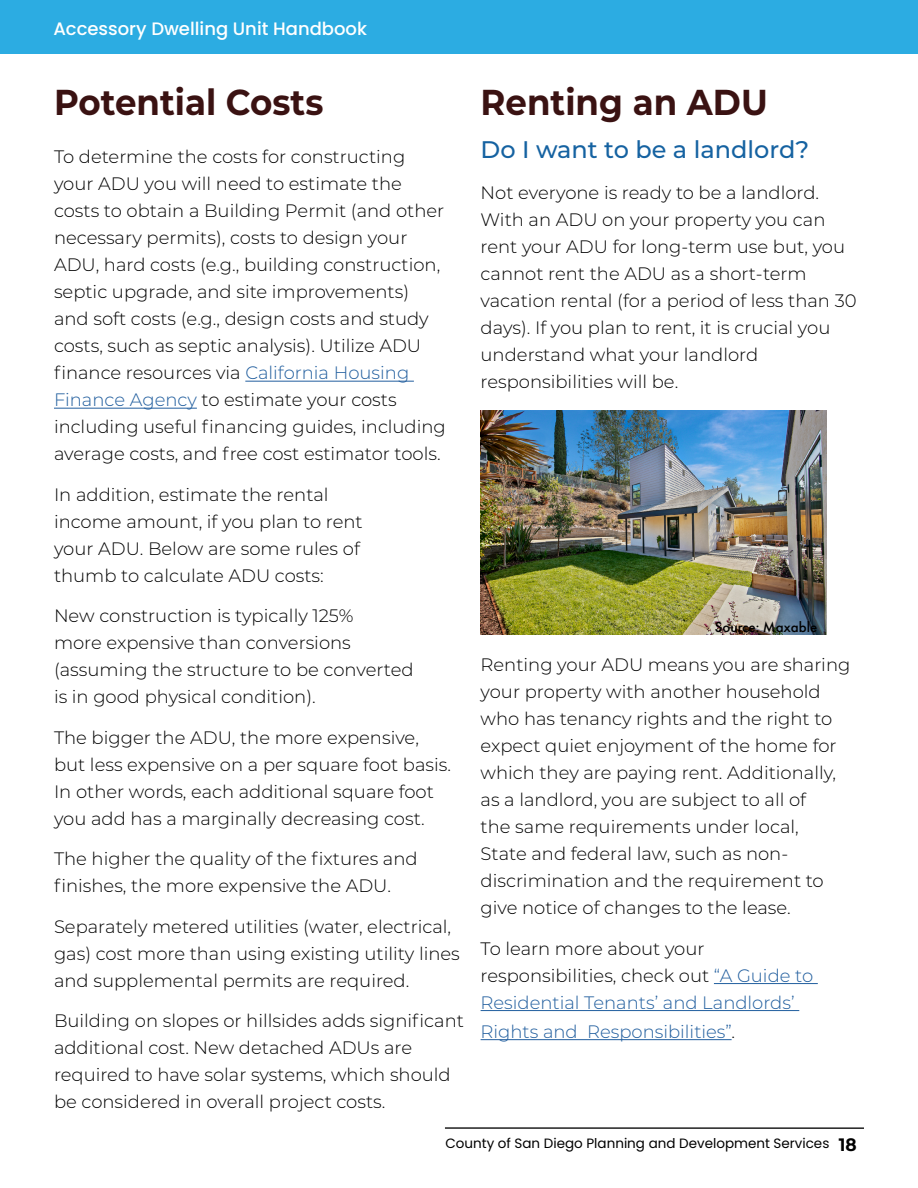
<style>
.page{position:relative;width:918px;height:1188px;background:#fff}
.page>*{position:absolute;margin:0;border:0;box-sizing:border-box;transform-origin:0 0}
.t1{font:700 36px "Montserrat";color:#3a1212;scale:.95 1}
.t2{font:500 24px "Montserrat";color:#1562a1}
.t3{font:300 18px/27px "Montserrat";color:#000}
.t4{font:500 18px "Poppins";color:#fff}
.t5{font:300 18px "Montserrat";color:#215e9e}
.t6{font:500 15px "Futura PT";color:#000}
.t7{font:13.5px "Poppins";color:#000}
.s1{color:#215e9e}
.s2{color:#000}
.s3{font-family:"Montserrat";font-weight:700;font-size:18px}
</style>
<div class="page">
<hr style="left:445px;top:1127px;width:419px;height:2px;background:#000">
<div style="left:0;top:0;width:918px;height:54px;background:#2cace2"></div>
<hr style="left:245px;top:381px;width:169px;height:1px;background:#215e9e">
<hr style="left:54px;top:408px;width:143px;height:1px;background:#215e9e">
<hr style="left:714px;top:983px;width:104px;height:1px;background:#215e9e">
<hr style="left:481px;top:1010px;width:318px;height:1px;background:#215e9e">
<hr style="left:481px;top:1039px;width:251px;height:1px;background:#215e9e">
<img style="left:480px;top:411px;width:346px;height:224px">
<p class="t4" style="left:53px;top:19px;width:315px">Accessory Dwelling Unit Handbook</p>
<h1 class="t1" style="left:54px;top:76px;width:285px">Potential Costs</h1>
<p class="t3" style="left:54px;top:143px;width:393px">To determine the costs for constructing your ADU you will need to estimate the costs to obtain a Building Permit (and other necessary permits), costs to design your ADU, hard costs (e.g., building construction, septic upgrade, and site improvements) and soft costs (e.g., design costs and study costs, such as septic analysis). Utilize ADU finance resources via <span class="s1">California Housing Finance Agency</span> to estimate your costs including useful financing guides, including average costs, and free cost estimator tools.</p>
<p class="t3" style="left:54px;top:480px;width:310px">In addition, estimate the rental income amount, if you plan to rent your ADU. Below are some rules of thumb to calculate ADU costs:</p>
<p class="t3" style="left:54px;top:602px;width:361px">New construction is typically 125%<br>more expensive than conversions (assuming the structure to be converted is in good physical condition).</p>
<p class="t3" style="left:54px;top:723px;width:399px">The bigger the ADU, the more expensive, but less expensive on a per square foot basis.<br>In other words, each additional square foot you add has a marginally decreasing cost.</p>
<p class="t3" style="left:54px;top:845px;width:365px">The higher the quality of the fixtures and finishes, the more expensive the ADU.</p>
<p class="t3" style="left:54px;top:912px;width:407px">Separately metered utilities (water, electrical, gas) cost more than using existing utility lines and supplemental permits are required.</p>
<p class="t3" style="left:54px;top:1007px;width:412px">Building on slopes or hillsides adds significant additional cost. New detached ADUs are required to have solar systems, which should be considered in overall project costs.</p>
<h1 class="t1" style="left:481px;top:76px;width:304px">Renting an ADU</h1>
<h2 class="t2" style="left:481px;top:133px;width:330px">Do I want to be a landlord?</h2>
<p class="t3" style="left:481px;top:178px;width:377px">Not everyone is ready to be a landlord.<br>With an ADU on your property you can rent your ADU for long-term use but, you cannot rent the ADU as a short-term vacation rental (for a period of less than 30 days). If you plan to rent, it is crucial you understand what your landlord responsibilities will be.</p>
<p class="t6" style="left:715px;top:618px;width:104px">Source: Maxable</p>
<p class="t3" style="left:481px;top:651px;width:371px">Renting your ADU means you are sharing your property with another household who has tenancy rights and the right to expect quiet enjoyment of the home for which they are paying rent. Additionally, as a landlord, you are subject to all of<br>the same requirements under local,<br>State and federal law, such as non&shy;discrimination and the requirement to give notice of changes to the lease.</p>
<p class="t3" style="left:481px;top:934px;width:334px">To learn more about your responsibilities, check out <span class="s1">“A Guide to<br>Residential Tenants’ and Landlords’</span></p>
<p class="t5" style="left:481px;top:1019px;width:256px">Rights and Responsibilities”<span class="s2">.</span></p>
<p class="t7" style="left:445px;top:1136px;width:413px">County of San Diego Planning and Development Services <span class="s3">18</span></p>
</div>
